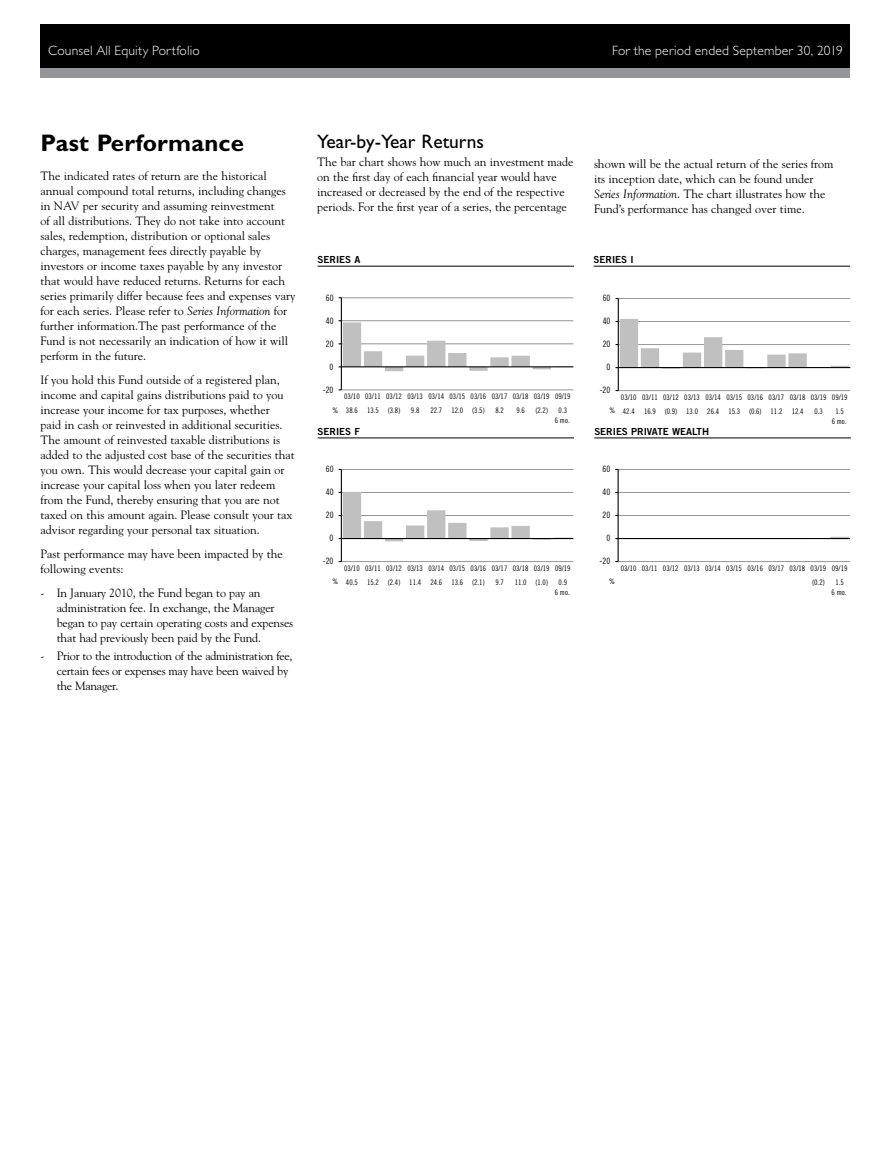
<style>
.page{position:relative;width:891px;height:1161px;background:#fff}
.page>*{position:absolute;margin:0;border:0;box-sizing:border-box;transform-origin:0 0}
.Head_-_Text{font:700 24px "Gill Sans Std";letter-spacing:.01em;color:#000}
.Bullets{font:19.5px "Gill Sans Std";color:#000}
.t1{font:300 13.5px "Gill Sans Std";letter-spacing:.015em;color:#fff}
.Body_Copy{font:12px/15px "Goudy Std";color:#000}
.Bullets-2{font:12px/15px "Goudy Std";letter-spacing:-.01em;color:#000}
._2nd_Sub_BOLD{font:9.75px "Trade Gothic LT Std Bd 2";color:#000}
.t2{font:8.85px "Trade Gothic LT Std Cn 18";letter-spacing:.005em;color:#000}
.t3{font:7.65px/10.6px "Trade Gothic LT Std Cn 18";letter-spacing:.005em;color:#000;text-align:center}
.s1{font-style:italic}
</style>
<div class="page">
<div style="left:40px;top:24px;width:810px;height:52px;background:#000"></div>
<div style="left:40px;top:68px;width:810px;height:10px;background:#939598"></div>
<hr style="left:341px;top:390px;width:232px;height:1px;background:#969696">
<hr style="left:341px;top:344px;width:232px;height:1px;background:#969696">
<hr style="left:341px;top:320px;width:232px;height:1px;background:#969696">
<hr style="left:341px;top:298px;width:232px;height:1px;background:#969696">
<hr style="left:341px;top:298px;width:1px;height:92px;background:#000">
<svg style="left:339px;top:320px;width:233px;height:51px"></svg>
<hr style="left:341px;top:366px;width:232px;height:1px;background:#000">
<hr style="left:594px;top:266px;width:256px;height:1px;background:#000">
<hr style="left:318px;top:266px;width:256px;height:1px;background:#000">
<hr style="left:318px;top:438px;width:256px;height:1px;background:#000">
<hr style="left:341px;top:561px;width:232px;height:1px;background:#969696">
<hr style="left:341px;top:515px;width:232px;height:1px;background:#969696">
<hr style="left:341px;top:492px;width:232px;height:1px;background:#969696">
<hr style="left:341px;top:469px;width:232px;height:1px;background:#969696">
<hr style="left:341px;top:469px;width:1px;height:93px;background:#000">
<svg style="left:339px;top:492px;width:233px;height:49px"></svg>
<hr style="left:341px;top:538px;width:232px;height:1px;background:#000">
<hr style="left:618px;top:390px;width:232px;height:1px;background:#969696">
<hr style="left:618px;top:344px;width:232px;height:1px;background:#969696">
<hr style="left:618px;top:321px;width:232px;height:1px;background:#969696">
<hr style="left:618px;top:298px;width:232px;height:1px;background:#969696">
<hr style="left:618px;top:299px;width:1px;height:92px;background:#000">
<svg style="left:616px;top:319px;width:233px;height:50px"></svg>
<hr style="left:618px;top:367px;width:232px;height:1px;background:#000">
<hr style="left:594px;top:438px;width:257px;height:1px;background:#000">
<hr style="left:618px;top:561px;width:232px;height:1px;background:#969696">
<hr style="left:618px;top:515px;width:232px;height:1px;background:#969696">
<hr style="left:618px;top:492px;width:232px;height:1px;background:#969696">
<hr style="left:618px;top:469px;width:232px;height:1px;background:#969696">
<svg style="left:809px;top:537px;width:40px;height:3px"></svg>
<hr style="left:618px;top:469px;width:1px;height:93px;background:#000">
<hr style="left:618px;top:538px;width:232px;height:1px;background:#000">
<p class="t1" style="left:48px;top:43px;width:153px">Counsel All Equity Portfolio</p>
<p class="t1" style="left:612px;top:43px;width:232px">For the period ended September 30, 2019</p>
<p class="Head_-_Text" style="left:40px;top:129px;width:205px">Past Performance</p>
<p class="Body_Copy" style="left:40px;top:168px;width:256px">The indicated rates of return are the historical annual compound total returns, including changes in NAV per security and assuming reinvestment<br>of all distributions. They do not take into account sales, redemption, distribution or optional sales charges, management fees directly payable by investors or income taxes payable by any investor that would have reduced returns. Returns for each series primarily differ because fees and expenses vary for each series. Please refer to <span class="s1">Series Information</span> for further information.The past performance of the Fund is not necessarily an indication of how it will perform in the future.</p>
<p class="Body_Copy" style="left:40px;top:372px;width:256px">If you hold this Fund outside of a registered plan, income and capital gains distributions paid to you increase your income for tax purposes, whether<br>paid in cash or reinvested in additional securities.<br>The amount of reinvested taxable distributions is added to the adjusted cost base of the securities that you own. This would decrease your capital gain or increase your capital loss when you later redeem from the Fund, thereby ensuring that you are not taxed on this amount again. Please consult your tax advisor regarding your personal tax situation.</p>
<p class="Body_Copy" style="left:40px;top:546px;width:244px">Past performance may have been impacted by the following events:</p>
<p class="Bullets-2" style="left:57px;top:585px;width:238px;text-indent:-16px">- In January 2010, the Fund began to pay an administration fee. In exchange, the Manager began to pay certain operating costs and expenses that had previously been paid by the Fund.</p>
<p class="Bullets-2" style="left:57px;top:648px;width:237px;text-indent:-16px">- Prior to the introduction of the administration fee, certain fees or expenses may have been waived by the Manager.</p>
<p class="Bullets" style="left:317px;top:131px;width:168px">Year-by-Year Returns</p>
<p class="Body_Copy" style="left:317px;top:155px;width:258px">The bar chart shows how much an investment made on the first day of each financial year would have increased or decreased by the end of the respective periods. For the first year of a series, the percentage</p>
<p class="Body_Copy" style="left:594px;top:156px;width:241px">shown will be the actual return of the series from its inception date, which can be found under <span class="s1">Series Information</span>. The chart illustrates how the Fund’s performance has changed over time.</p>
<p class="_2nd_Sub_BOLD" style="left:318px;top:253px;width:44px">SERIES A</p>
<p class="_2nd_Sub_BOLD" style="left:594px;top:253px;width:42px">SERIES I</p>
<p class="t2" style="left:326px;top:292px;width:9px">60</p>
<p class="t2" style="left:603px;top:293px;width:9px">60</p>
<p class="t2" style="left:326px;top:315px;width:9px">40</p>
<p class="t2" style="left:603px;top:316px;width:9px">40</p>
<p class="t2" style="left:326px;top:338px;width:9px">20</p>
<p class="t2" style="left:603px;top:339px;width:9px">20</p>
<p class="t2" style="left:330px;top:361px;width:5px">0</p>
<p class="t2" style="left:607px;top:362px;width:5px">0</p>
<p class="t2" style="left:323px;top:384px;width:12px">-20</p>
<p class="t3" style="left:333px;top:390px;width:240px;line-height:13.4px;text-align:left;text-indent:12px">03/10 03/11 03/12 03/13 03/14 03/15 03/16 03/17 03/18 03/19 09/19 % 38.6 13.5 (3.8)</p>
<p class="t3" style="left:411px;top:405px;width:10px">9.8</p>
<p class="t3" style="left:430px;top:405px;width:56px">22.7 12.0 (3.5)</p>
<p class="t3" style="left:495px;top:405px;width:10px">8.2</p>
<p class="t3" style="left:516px;top:405px;width:10px">9.6</p>
<p class="t3" style="left:535px;top:405px;width:14px">(2.2)</p>
<p class="t3" style="left:555px;top:405px;width:16px">0.3<br>6 mo.</p>
<p class="t2" style="left:600px;top:385px;width:12px">-20</p>
<p class="t3" style="left:609px;top:391px;width:240px;line-height:13.4px;text-align:left;text-indent:12px">03/10 03/11 03/12 03/13 03/14 03/15 03/16 03/17 03/18 03/19 09/19 % 42.4 16.9 (0.9) 13.0 26.4 15.3 (0.6) 11.2 12.4</p>
<p class="t3" style="left:814px;top:405px;width:10px">0.3</p>
<p class="t3" style="left:832px;top:405px;width:16px">1.5<br>6 mo.</p>
<p class="_2nd_Sub_BOLD" style="left:318px;top:425px;width:44px">SERIES F</p>
<p class="_2nd_Sub_BOLD" style="left:594px;top:425px;width:116px">SERIES PRIVATE WEALTH</p>
<p class="t2" style="left:326px;top:464px;width:9px">60</p>
<p class="t2" style="left:603px;top:464px;width:9px">60</p>
<p class="t2" style="left:326px;top:487px;width:9px">40</p>
<p class="t2" style="left:603px;top:487px;width:9px">40</p>
<p class="t2" style="left:326px;top:510px;width:9px">20</p>
<p class="t2" style="left:603px;top:510px;width:9px">20</p>
<p class="t2" style="left:330px;top:533px;width:5px">0</p>
<p class="t2" style="left:606px;top:533px;width:5px">0</p>
<p class="t2" style="left:323px;top:556px;width:12px">-20</p>
<p class="t3" style="left:333px;top:562px;width:240px;line-height:13.4px;text-align:left;text-indent:12px">03/10 03/11 03/12 03/13 03/14 03/15 03/16 03/17 03/18 03/19 09/19 % 40.5 15.2 (2.4) 11.4 24.6 13.6 (2.1)</p>
<p class="t3" style="left:495px;top:576px;width:10px">9.7</p>
<p class="t3" style="left:515px;top:576px;width:35px">11.0 (1.0)</p>
<p class="t3" style="left:555px;top:576px;width:16px">0.9<br>6 mo.</p>
<p class="t2" style="left:600px;top:556px;width:12px">-20</p>
<p class="t3" style="left:621px;top:563px;width:228px">03/10 03/11 03/12 03/13 03/14 03/15 03/16 03/17 03/18 03/19 09/19</p>
<p class="t3" style="left:609px;top:576px;width:7px">%</p>
<p class="t3" style="left:812px;top:576px;width:14px">(0.2)</p>
<p class="t3" style="left:832px;top:576px;width:16px">1.5<br>6 mo.</p>
</div>
